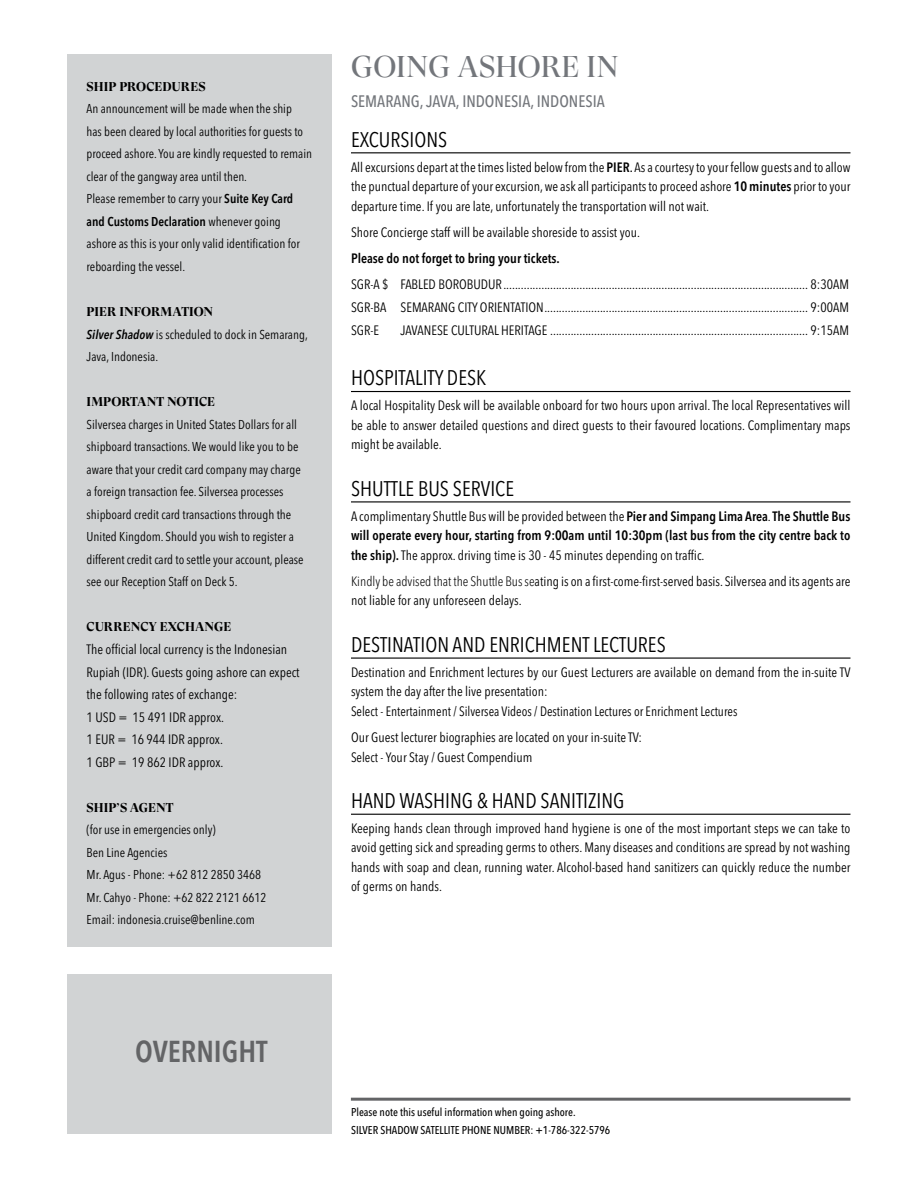
<style>
.page{position:relative;width:918px;height:1188px;background:#fff}
.page>*{position:absolute;margin:0;border:0;box-sizing:border-box;transform-origin:0 0}
.t1{font:30px "GT Super Display";letter-spacing:.005em;color:#73767b}
.t2{font:600 condensed 30px "Avenir Next LT Pro";color:#636466}
.t3{font:condensed 21px "Avenir Next LT Pro";color:#000}
.t4{font:500 condensed 16.5px "Avenir Next LT Pro";color:#73767b}
.t5{font:condensed 13.5px/19.5px "Avenir Next LT Pro";color:#000}
.t6{font:600 condensed 13.5px/19.5px "Avenir Next LT Pro";color:#000;text-align:justify}
.t7{font:condensed 12.75px/22.5px "Avenir Next LT Pro";color:#000}
.t8{font:700 12.75px "GT Super Display";letter-spacing:.01em;color:#000}
.t9{font:500 condensed 11.25px/18px "Avenir Next LT Pro";color:#000}
.s1{font-weight:600}
.s2{font-weight:600;font-style:italic}
.s3{font-weight:500}
.s4{font-weight:400}
.s5{font-weight:300}
</style>
<div class="page">
<div style="left:67px;top:54px;width:265px;height:1080px;background:#d1d3d4"></div>
<hr style="left:351px;top:1098px;width:499px;height:3px;background:#636466">
<div style="left:54px;top:948px;width:285px;height:26px;background:#fff"></div>
<hr style="left:351px;top:152px;width:499px;height:1px;background:#000">
<hr style="left:351px;top:391px;width:499px;height:1px;background:#000">
<hr style="left:351px;top:501px;width:499px;height:1px;background:#000">
<hr style="left:351px;top:658px;width:499px;height:1px;background:#000">
<hr style="left:351px;top:814px;width:499px;height:1px;background:#000">
<p class="t8" style="left:87px;top:80px;width:120px">SHIP PROCEDURES</p>
<p class="t7" style="left:87px;top:98px;width:227px">An announcement will be made when the ship<br>has been cleared by local authorities for guests to proceed ashore. You are kindly requested to remain clear of the gangway area until then.<br>Please remember to carry your <span class="s1">Suite Key Card and Customs Declaration</span> whenever going ashore as this is your only valid identification for reboarding the vessel.</p>
<p class="t8" style="left:87px;top:305px;width:128px">PIER INFORMATION</p>
<p class="t7" style="left:87px;top:323px;width:223px"><span class="s2">Silver Shadow</span> is scheduled to dock in Semarang,<br>Java, Indonesia.</p>
<p class="t8" style="left:87px;top:395px;width:130px">IMPORTANT NOTICE</p>
<p class="t7" style="left:87px;top:413px;width:219px">Silversea charges in United States Dollars for all shipboard transactions. We would like you to be aware that your credit card company may charge a foreign transaction fee. Silversea processes shipboard credit card transactions through the United Kingdom. Should you wish to register a different credit card to settle your account, please see our Reception Staff on Deck 5.</p>
<p class="t8" style="left:87px;top:620px;width:146px">CURRENCY EXCHANGE</p>
<p class="t5" style="left:87px;top:638px;width:215px;line-height:22.5px">The official local currency is the Indonesian<br>Rupiah (IDR). Guests going ashore can expect the following rates of exchange:<br>1 USD = 15 491 IDR approx.<br>1 EUR = 16 944 IDR approx.<br>1 GBP = 19 862 IDR approx.</p>
<p class="t8" style="left:87px;top:801px;width:88px">SHIP’S AGENT</p>
<p class="t7" style="left:87px;top:819px;width:181px">(for use in emergencies only)<br>Ben Line Agencies<br>Mr. Agus - Phone: +62 812 2850 3468<br>Mr. Cahyo - Phone: +62 822 2121 6612<br>Email: indonesia.cruise@benline.com</p>
<h1 class="t1" style="left:351px;top:51px;width:269px">GOING ASHORE IN</h1>
<p class="t4" style="left:351px;top:91px;width:255px">SEMARANG, JAVA, INDONESIA, INDONESIA</p>
<h2 class="t3" style="left:351px;top:127px;width:98px">EXCURSIONS</h2>
<p class="t5" style="left:351px;top:157px;width:501px;text-align:justify">All excursions depart at the times listed below from the <span class="s1">PIER</span><span class="s3">.</span> As a courtesy to your fellow guests and to allow the punctual departure of your excursion, we ask all participants to proceed ashore <span class="s1">10 minutes</span> prior to your departure time. If you are late, unfortunately the transportation will not wait.</p>
<p class="t5" style="left:351px;top:222px;width:291px">Shore Concierge staff will be available shoreside to assist you.</p>
<p class="t6" style="left:351px;top:248px;width:210px">Please do not forget to bring your tickets.</p>
<p class="t5" style="left:351px;top:273px;width:500px;line-height:23px;text-align:justify">SGR-A $ FABLED BOROBUDUR........................................................................................................ 8:30AM SGR-BA SEMARANG CITY ORIENTATION.......................................................................................... 9:00AM SGR-E</p>
<p class="t5" style="left:401px;top:321px;width:450px">JAVANESE CULTURAL HERITAGE ........................................................................................ 9:15AM</p>
<h2 class="t3" style="left:351px;top:365px;width:137px">HOSPITALITY DESK</h2>
<p class="t5" style="left:351px;top:396px;width:501px;text-align:justify">A local Hospitality Desk will be available onboard for two hours upon arrival. The local Representatives will be able to answer detailed questions and direct guests to their favoured locations. Complimentary maps might be available.</p>
<h2 class="t3" style="left:351px;top:476px;width:165px">SHUTTLE BUS SERVICE</h2>
<p class="t6" style="left:351px;top:506px;width:501px"><span class="s4">A complimentary Shuttle Bus will be provided between the</span> Pier and Simpang Lima Area<span class="s4">.</span> The Shuttle Bus will operate every hour, starting from 9:00am until 10:30pm (last bus from the city centre back to the ship). <span class="s4">The approx. driving time is 30 - 45 minutes depending on traffic.</span></p>
<p class="t5" style="left:351px;top:571px;width:501px"><span class="s5">Kindly be advised that the Shuttle Bus se</span>ating is on a first-come-first-served basis. Silversea and its agents are not liable for any unforeseen delays.</p>
<h2 class="t3" style="left:351px;top:632px;width:316px">DESTINATION AND ENRICHMENT LECTURES</h2>
<p class="t5" style="left:351px;top:662px;width:501px">Destination and Enrichment lectures by our Guest Lecturers are available on demand from the in-suite TV system the day after the live presentation:<br>Select - Entertainment / Silversea Videos / Destination Lectures or Enrichment Lectures</p>
<p class="t5" style="left:351px;top:728px;width:293px">Our Guest lecturer biographies are located on your in-suite TV:<br>Select - Your Stay / Guest Compendium</p>
<h2 class="t3" style="left:351px;top:788px;width:275px">HAND WASHING &amp; HAND SANITIZING</h2>
<p class="t5" style="left:351px;top:818px;width:501px;text-align:justify">Keeping hands clean through improved hand hygiene is one of the most important steps we can take to avoid getting sick and spreading germs to others. Many diseases and conditions are spread by not washing hands with soap and clean, running water. Alcohol-based hand sanitizers can quickly reduce the number of germs on hands.</p>
<h1 class="t2" style="left:135px;top:1033px;width:134px">OVERNIGHT</h1>
<p class="t9" style="left:351px;top:1103px;width:261px">Please note this useful information when going ashore.<br>SILVER SHADOW SATELLITE PHONE NUMBER: +1-786-322-5796</p>
</div>
